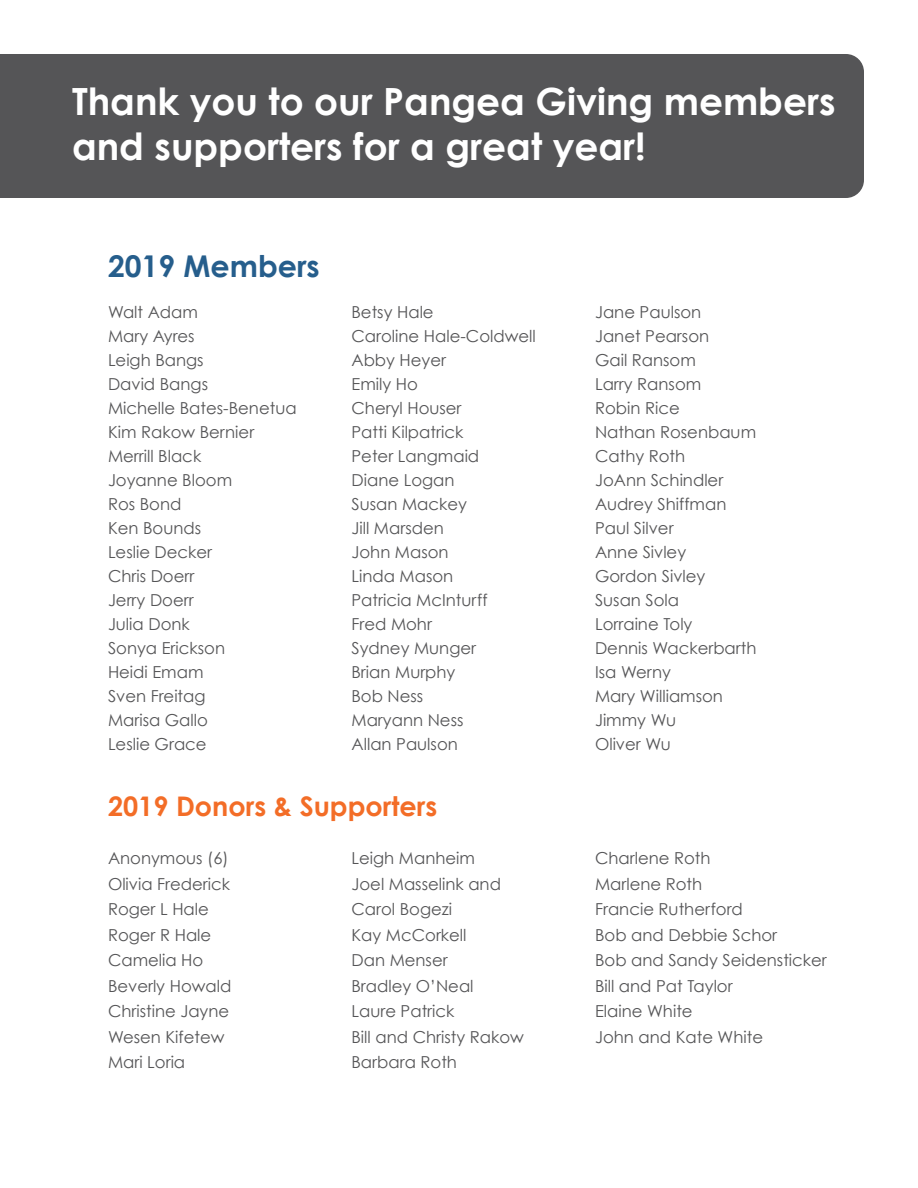
<style>
.page{position:relative;width:918px;height:1188px;background:#fff}
.page>*{position:absolute;margin:0;border:0;box-sizing:border-box;transform-origin:0 0}
.t1{font:700 37.5px/45px "Century Gothic";color:#fff}
.t2{font:700 30px "Century Gothic";color:#265e8c}
.t3{font:700 27px "Century Gothic";color:#f36d27}
.t4{font:16.5px/25.5px "Century Gothic";color:#555557}
</style>
<div class="page">
<div style="left:0;top:54px;width:864px;height:144px;background:#555557"></div>
<p class="t1" style="left:72px;top:78px;width:765px">Thank you to our Pangea Giving members and supporters for a great year!</p>
<p class="t2" style="left:108px;top:248px;width:213px">2019 Members</p>
<p class="t4" style="left:108px;top:299px;width:92px">Walt Adam</p>
<p class="t4" style="left:108px;top:323px;width:88px">Mary Ayres</p>
<p class="t4" style="left:108px;top:347px;width:97px">Leigh Bangs</p>
<p class="t4" style="left:108px;top:371px;width:102px">David Bangs</p>
<p class="t4" style="left:108px;top:395px;width:190px">Michelle Bates-Benetua</p>
<p class="t4" style="left:108px;top:419px;width:148px">Kim Rakow Bernier</p>
<p class="t4" style="left:108px;top:443px;width:95px">Merrill Black</p>
<p class="t4" style="left:108px;top:467px;width:126px">Joyanne Bloom</p>
<p class="t4" style="left:108px;top:491px;width:75px">Ros Bond</p>
<p class="t4" style="left:108px;top:515px;width:95px">Ken Bounds</p>
<p class="t4" style="left:108px;top:539px;width:106px">Leslie Decker</p>
<p class="t4" style="left:108px;top:563px;width:88px">Chris Doerr</p>
<p class="t4" style="left:108px;top:587px;width:87px">Jerry Doerr</p>
<p class="t4" style="left:108px;top:611px;width:83px">Julia Donk</p>
<p class="t4" style="left:108px;top:635px;width:119px">Sonya Erickson</p>
<p class="t4" style="left:108px;top:659px;width:97px">Heidi Emam</p>
<p class="t4" style="left:108px;top:683px;width:99px">Sven Freitag</p>
<p class="t4" style="left:108px;top:707px;width:102px">Marisa Gallo</p>
<p class="t4" style="left:108px;top:731px;width:100px">Leslie Grace</p>
<p class="t4" style="left:352px;top:299px;width:84px">Betsy Hale</p>
<p class="t4" style="left:352px;top:323px;width:186px">Caroline Hale-Coldwell</p>
<p class="t4" style="left:352px;top:347px;width:96px">Abby Heyer</p>
<p class="t4" style="left:352px;top:371px;width:68px">Emily Ho</p>
<p class="t4" style="left:352px;top:395px;width:112px">Cheryl Houser</p>
<p class="t4" style="left:352px;top:419px;width:113px">Patti Kilpatrick</p>
<p class="t4" style="left:352px;top:443px;width:129px">Peter Langmaid</p>
<p class="t4" style="left:352px;top:467px;width:105px">Diane Logan</p>
<p class="t4" style="left:352px;top:491px;width:117px">Susan Mackey</p>
<p class="t4" style="left:352px;top:515px;width:94px">Jill Marsden</p>
<p class="t4" style="left:352px;top:539px;width:99px">John Mason</p>
<p class="t4" style="left:352px;top:563px;width:103px">Linda Mason</p>
<p class="t4" style="left:352px;top:587px;width:138px">Patricia McInturff</p>
<p class="t4" style="left:352px;top:611px;width:82px">Fred Mohr</p>
<p class="t4" style="left:352px;top:635px;width:126px">Sydney Munger</p>
<p class="t4" style="left:352px;top:659px;width:105px">Brian Murphy</p>
<p class="t4" style="left:352px;top:683px;width:73px">Bob Ness</p>
<p class="t4" style="left:352px;top:707px;width:113px">Maryann Ness</p>
<p class="t4" style="left:352px;top:731px;width:108px">Allan Paulson</p>
<p class="t3" style="left:108px;top:789px;width:331px">2019 Donors &amp; Supporters</p>
<p class="t4" style="left:108px;top:846px;width:122px">Anonymous (6)</p>
<p class="t4" style="left:108px;top:871px;width:124px">Olivia Frederick</p>
<p class="t4" style="left:108px;top:897px;width:102px">Roger L Hale</p>
<p class="t4" style="left:108px;top:922px;width:105px">Roger R Hale</p>
<p class="t4" style="left:108px;top:948px;width:97px">Camelia Ho</p>
<p class="t4" style="left:108px;top:973px;width:125px">Beverly Howald</p>
<p class="t4" style="left:108px;top:999px;width:123px">Christine Jayne</p>
<p class="t4" style="left:108px;top:1024px;width:118px">Wesen Kifetew</p>
<p class="t4" style="left:108px;top:1050px;width:79px">Mari Loria</p>
<p class="t4" style="left:352px;top:846px;width:125px">Leigh Manheim</p>
<p class="t4" style="left:352px;top:871px;width:151px">Joel Masselink and<br>Carol Bogezi</p>
<p class="t4" style="left:352px;top:922px;width:117px">Kay McCorkell</p>
<p class="t4" style="left:352px;top:948px;width:98px">Dan Menser</p>
<p class="t4" style="left:352px;top:973px;width:124px">Bradley O’Neal</p>
<p class="t4" style="left:352px;top:999px;width:104px">Laure Patrick</p>
<p class="t4" style="left:352px;top:1024px;width:174px">Bill and Christy Rakow</p>
<p class="t4" style="left:352px;top:1050px;width:107px">Barbara Roth</p>
<p class="t4" style="left:595px;top:299px;width:108px">Jane Paulson</p>
<p class="t4" style="left:595px;top:323px;width:116px">Janet Pearson</p>
<p class="t4" style="left:595px;top:347px;width:102px">Gail Ransom</p>
<p class="t4" style="left:595px;top:371px;width:108px">Larry Ransom</p>
<p class="t4" style="left:595px;top:395px;width:86px">Robin Rice</p>
<p class="t4" style="left:595px;top:419px;width:163px">Nathan Rosenbaum</p>
<p class="t4" style="left:595px;top:443px;width:92px">Cathy Roth</p>
<p class="t4" style="left:595px;top:467px;width:130px">JoAnn Schindler</p>
<p class="t4" style="left:595px;top:491px;width:133px">Audrey Shiffman</p>
<p class="t4" style="left:595px;top:515px;width:80px">Paul Silver</p>
<p class="t4" style="left:595px;top:539px;width:93px">Anne Sivley</p>
<p class="t4" style="left:595px;top:563px;width:112px">Gordon Sivley</p>
<p class="t4" style="left:595px;top:587px;width:86px">Susan Sola</p>
<p class="t4" style="left:595px;top:611px;width:99px">Lorraine Toly</p>
<p class="t4" style="left:595px;top:635px;width:163px">Dennis Wackerbarth</p>
<p class="t4" style="left:595px;top:659px;width:77px">Isa Werny</p>
<p class="t4" style="left:595px;top:683px;width:129px">Mary Williamson</p>
<p class="t4" style="left:595px;top:707px;width:83px">Jimmy Wu</p>
<p class="t4" style="left:595px;top:731px;width:77px">Oliver Wu</p>
<p class="t4" style="left:595px;top:846px;width:117px">Charlene Roth</p>
<p class="t4" style="left:595px;top:871px;width:109px">Marlene Roth</p>
<p class="t4" style="left:595px;top:897px;width:149px">Francie Rutherford</p>
<p class="t4" style="left:595px;top:922px;width:184px">Bob and Debbie Schor</p>
<p class="t4" style="left:595px;top:948px;width:233px">Bob and Sandy Seidensticker</p>
<p class="t4" style="left:595px;top:973px;width:139px">Bill and Pat Taylor</p>
<p class="t4" style="left:595px;top:999px;width:99px">Elaine White</p>
<p class="t4" style="left:595px;top:1024px;width:170px">John and Kate White</p>
</div>
